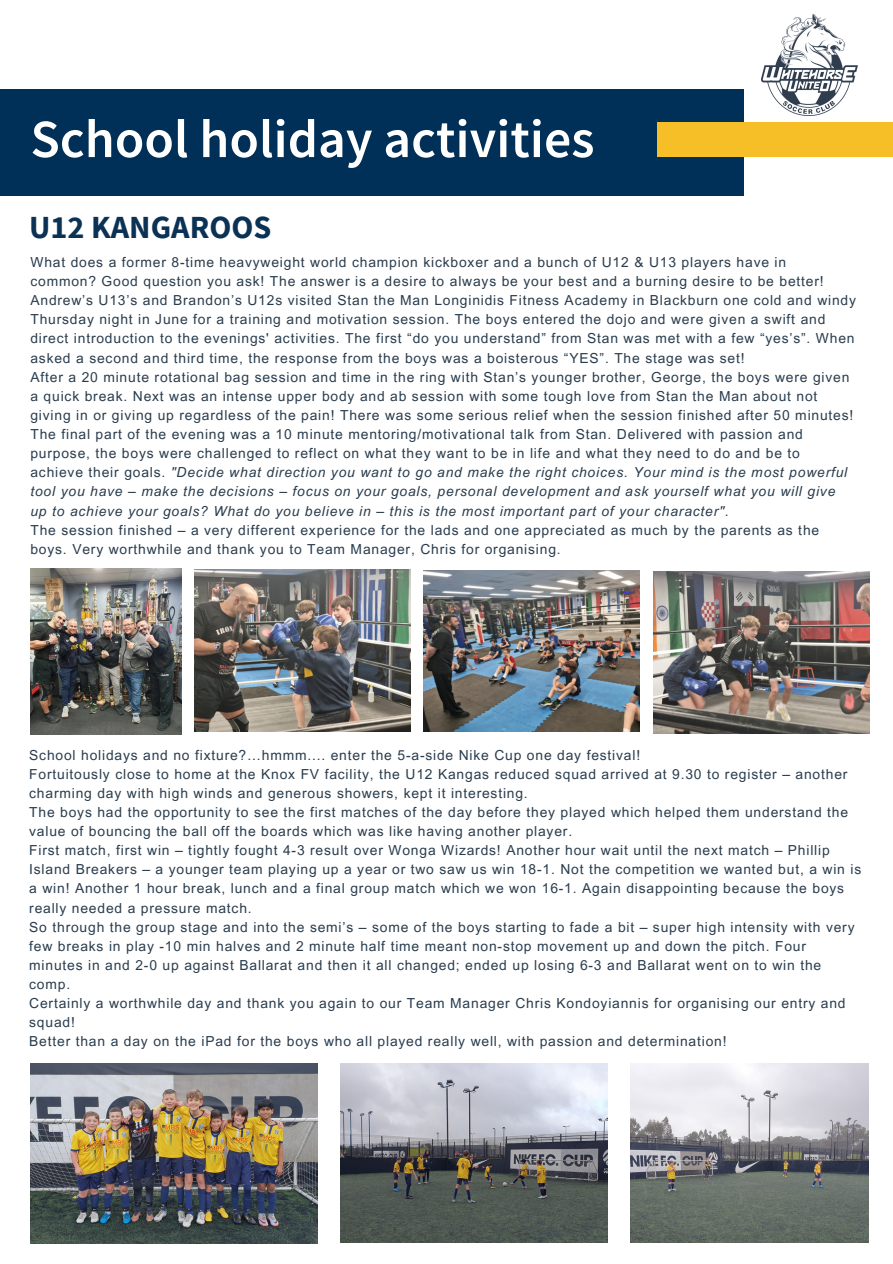
<style>
.page{position:relative;width:893px;height:1264px;background:#fff}
.page>*{position:absolute;margin:0;border:0;box-sizing:border-box;transform-origin:0 0}
.t1{font:600 53.85px "Source Sans Pro";color:#fff}
.t2{font:700 32.25px "Source Sans Pro";color:#0b3254}
.t3{font:13.8px/19px "Arial MT Pro";letter-spacing:.06em;color:#293c4d}
.t4{font:italic 13.8px/19px "Arial MT Pro";letter-spacing:.06em;color:#293c4d}
.s1{font-style:normal}
</style>
<div class="page">
<div style="left:0;top:89px;width:744px;height:106px;background:#003057"></div>
<img style="left:761px;top:15px;width:96px;height:101px">
<div style="left:657px;top:122px;width:235px;height:35px;background:#f6bf27"></div>
<img style="left:30px;top:568px;width:151px;height:166px">
<img style="left:194px;top:569px;width:216px;height:162px">
<img style="left:423px;top:570px;width:216px;height:162px">
<img style="left:653px;top:571px;width:215px;height:162px">
<img style="left:30px;top:1063px;width:287px;height:180px">
<img style="left:340px;top:1063px;width:267px;height:178px">
<img style="left:630px;top:1063px;width:238px;height:178px">
<p class="t1" style="left:30px;top:104px;width:565px">School holiday activities</p>
<p class="t2" style="left:29px;top:206px;width:243px">U12 KANGAROOS</p>
<p class="t3" style="left:30px;top:254px;width:794px">What does a former 8-time heavyweight world champion kickboxer and a bunch of U12 &amp; U13 players have in common? Good question you ask! The answer is a desire to always be your best and a burning desire to be better!</p>
<p class="t3" style="left:30px;top:292px;width:827px">Andrew’s U13’s and Brandon’s U12s visited Stan the Man Longinidis Fitness Academy in Blackburn one cold and windy Thursday night in June for a training and motivation session. The boys entered the dojo and were given a swift and direct introduction to the evenings' activities. The first “do you understand” from Stan was met with a few “yes’s”. When asked a second and third time, the response from the boys was a boisterous “YES”. The stage was set!</p>
<p class="t3" style="left:30px;top:369px;width:824px">After a 20 minute rotational bag session and time in the ring with Stan’s younger brother, George, the boys were given a quick break. Next was an intense upper body and ab session with some tough love from Stan the Man about not giving in or giving up regardless of the pain! There was some serious relief when the session finished after 50 minutes!</p>
<p class="t4" style="left:30px;top:426px;width:818px"><span class="s1">The final part of the evening was a 10 minute mentoring/motivational talk from Stan. Delivered with passion and purpose, the boys were challenged to reflect on what they want to be in life and what they need to do and be to achieve their goals.</span> "Decide what direction you want to go and make the right choices. Your mind is the most powerful tool you have – make the decisions – focus on your goals, personal development and ask yourself what you will give up to achieve your goals? What do you believe in – this is the most important part of your character".</p>
<p class="t3" style="left:30px;top:522px;width:790px">The session finished – a very different experience for the lads and one appreciated as much by the parents as the boys. Very worthwhile and thank you to Team Manager, Chris for organising.</p>
<p class="t3" style="left:29px;top:747px;width:612px">School holidays and no fixture?…hmmm.... enter the 5-a-side Nike Cup one day festival!</p>
<p class="t3" style="left:29px;top:766px;width:819px">Fortuitously close to home at the Knox FV facility, the U12 Kangas reduced squad arrived at 9.30 to register – another charming day with high winds and generous showers, kept it interesting.</p>
<p class="t3" style="left:29px;top:804px;width:820px">The boys had the opportunity to see the first matches of the day before they played which helped them understand the value of bouncing the ball off the boards which was like having another player.</p>
<p class="t3" style="left:29px;top:842px;width:833px">First match, first win – tightly fought 4-3 result over Wonga Wizards! Another hour wait until the next match – Phillip Island Breakers – a younger team playing up a year or two saw us win 18-1. Not the competition we wanted but, a win is a win! Another 1 hour break, lunch and a final group match which we won 16-1. Again disappointing because the boys really needed a pressure match.</p>
<p class="t3" style="left:29px;top:919px;width:826px">So through the group stage and into the semi’s – some of the boys starting to fade a bit – super high intensity with very few breaks in play -10 min halves and 2 minute half time meant non-stop movement up and down the pitch. Four minutes in and 2-0 up against Ballarat and then it all changed; ended up losing 6-3 and Ballarat went on to win the comp.</p>
<p class="t3" style="left:29px;top:995px;width:817px">Certainly a worthwhile day and thank you again to our Team Manager Chris Kondoyiannis for organising our entry and squad!</p>
<p class="t3" style="left:29px;top:1033px;width:698px">Better than a day on the iPad for the boys who all played really well, with passion and determination!</p>
</div>
